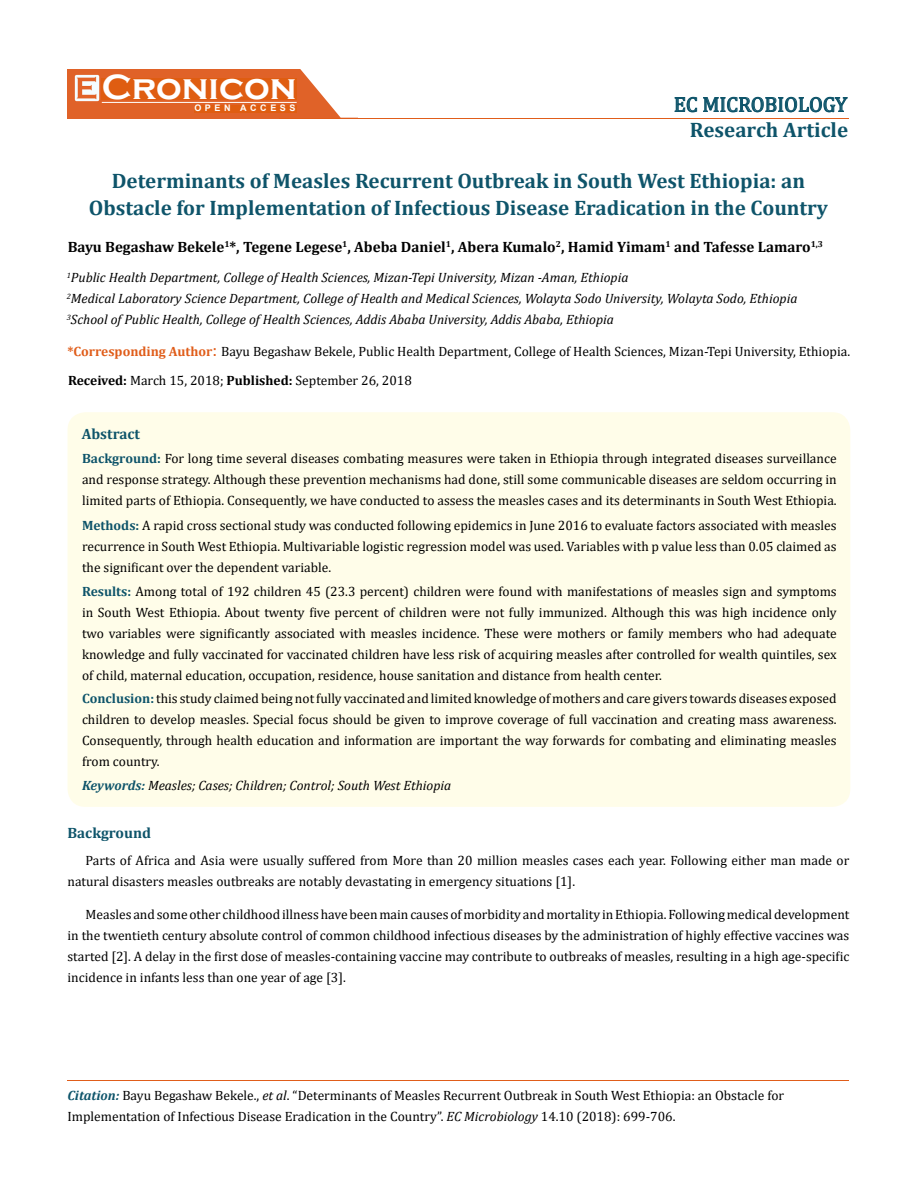
<style>
.page{position:relative;width:917px;height:1190px;background:#fff}
.page>*{position:absolute;margin:0;border:0;box-sizing:border-box;transform-origin:0 0}
.t1{font:700 36px "Copperplate Gothic";color:#fff}
.t2{font:700 21px/27px "Cambria";color:#0e546a;text-align:center}
.t3{font:21px "Cambria";color:#0e546a}
.t4{font:700 15px "Cambria";color:#000}
.t5{font:700 15px "Cambria";color:#0e546a}
.t6{font:13.5px/21px "Cambria";color:#000;text-align:justify}
.t7{font:italic 13.5px/21px "Cambria";color:#000}
.t8{font:700 9px "Arial";letter-spacing:.4em;color:#fff}
.s1{font-weight:700;color:#e05d1a}
.s2{font-size:18px;color:#e05d1a}
.s3{font-weight:700}
.s4{font-weight:700;color:#0e546a}
.s5{font-weight:700;font-style:italic;color:#0e546a}
.s6{font-style:italic}
</style>
<div class="page">
<div style="left:67px;top:70px;width:290px;height:49px;background:#e06228"></div>
<svg style="left:300px;top:69px;width:58px;height:49px"></svg>
<img style="left:75px;top:75px;width:24px;height:26px">
<div style="left:102px;top:79px;width:195px;height:21px;background:#df5d11"></div>
<div style="left:194px;top:105px;width:103px;height:7px;background:#df5d11"></div>
<svg style="left:674px;top:97px;width:173px;height:15px"></svg>
<hr style="left:102px;top:102px;width:194px;height:1px;background:#fff">
<hr style="left:279px;top:118px;width:569px;height:1px;background:#e05d1a">
<hr style="left:67px;top:1080px;width:782px;height:1px;background:#e05d1a">
<div style="left:67px;top:412px;width:783px;height:395px;background:#fffde9;border-radius:18px"></div>
<h1 class="t1" style="left:102px;top:68px;width:196px">Cronicon</h1>
<p class="t8" style="left:194px;top:102px;width:103px">OPEN ACCESS</p>
<h2 class="t3" style="left:673px;top:92px;width:175px">EC MICROBIOLOGY</h2>
<h2 class="t2" style="left:690px;top:116px;width:160px">Research Article</h2>
<h2 class="t2" style="left:89px;top:166px;width:740px">Determinants of Measles Recurrent Outbreak in South West Ethiopia: an<br>Obstacle for Implementation of Infectious Disease Eradication in the Country</h2>
<p class="t4" style="left:68px;top:236px;width:757px">Bayu Begashaw Bekele<sup>1</sup>*, Tegene Legese<sup>1</sup>, Abeba Daniel<sup>1</sup>, Abera Kumalo<sup>2</sup>, Hamid Yimam<sup>1</sup> and Tafesse Lamaro<sup>1,3</sup></p>
<p class="t7" style="left:67px;top:266px;width:732px"><sup>1</sup>Public Health Department, College of Health Sciences, Mizan-Tepi University, Mizan -Aman, Ethiopia<br><sup>2</sup>Medical Laboratory Science Department, College of Health and Medical Sciences, Wolayta Sodo University, Wolayta Sodo, Ethiopia<br><sup>3</sup>School of Public Health, College of Health Sciences, Addis Ababa University, Addis Ababa, Ethiopia</p>
<p class="t6" style="left:67px;top:337px;width:784px;line-height:28.8px"><span class="s1">*Corresponding Author</span><span class="s2">:</span> Bayu Begashaw Bekele, Public Health Department, College of Health Sciences, Mizan-Tepi University, Ethiopia.<br><span class="s3">Received:</span> March 15, 2018; <span class="s3">Published:</span> September 26, 2018</p>
<p class="t5" style="left:82px;top:423px;width:60px">Abstract</p>
<p class="t6" style="left:82px;top:447px;width:756px"><span class="s4">Background:</span> For long time several diseases combating measures were taken in Ethiopia through integrated diseases surveillance and response strategy. Although these prevention mechanisms had done, still some communicable diseases are seldom occurring in limited parts of Ethiopia. Consequently, we have conducted to assess the measles cases and its determinants in South West Ethiopia.</p>
<p class="t6" style="left:82px;top:514px;width:756px"><span class="s4">Methods:</span> A rapid cross sectional study was conducted following epidemics in June 2016 to evaluate factors associated with measles recurrence in South West Ethiopia. Multivariable logistic regression model was used. Variables with p value less than 0.05 claimed as the significant over the dependent variable.</p>
<p class="t6" style="left:82px;top:581px;width:756px"><span class="s4">Results:</span> Among total of 192 children 45 (23.3 percent) children were found with manifestations of measles sign and symptoms in South West Ethiopia. About twenty five percent of children were not fully immunized. Although this was high incidence only two variables were significantly associated with measles incidence. These were mothers or family members who had adequate knowledge and fully vaccinated for vaccinated children have less risk of acquiring measles after controlled for wealth quintiles, sex of child, maternal education, occupation, residence, house sanitation and distance from health center.</p>
<p class="t6" style="left:82px;top:688px;width:756px"><span class="s4">Conclusion:</span> this study claimed being not fully vaccinated and limited knowledge of mothers and care givers towards diseases exposed children to develop measles. Special focus should be given to improve coverage of full vaccination and creating mass awareness.<br>Consequently, through health education and information are important the way forwards for combating and eliminating measles from country.</p>
<p class="t7" style="left:82px;top:774px;width:370px"><span class="s4">Keywords:</span> Measles; Cases; Children; Control; South West Ethiopia</p>
<p class="t5" style="left:67px;top:822px;width:85px">Background</p>
<p class="t6" style="left:67px;top:850px;width:783px;text-indent:18px">Parts of Africa and Asia were usually suffered from More than 20 million measles cases each year. Following either man made or natural disasters measles outbreaks are notably devastating in emergency situations [1].</p>
<p class="t6" style="left:67px;top:904px;width:783px;text-indent:18px">Measles and some other childhood illness have been main causes of morbidity and mortality in Ethiopia. Following medical development in the twentieth century absolute control of common childhood infectious diseases by the administration of highly effective vaccines was started [2]. A delay in the first dose of measles-containing vaccine may contribute to outbreaks of measles, resulting in a high age-specific incidence in infants less than one year of age [3].</p>
<p class="t6" style="left:67px;top:1084px;width:718px"><span class="s5">Citation:</span> Bayu Begashaw Bekele., <span class="s6">et al</span>. “Determinants of Measles Recurrent Outbreak in South West Ethiopia: an Obstacle for<br>Implementation of Infectious Disease Eradication in the Country”. <span class="s6">EC Microbiology</span> 14.10 (2018): 699-706.</p>
</div>
